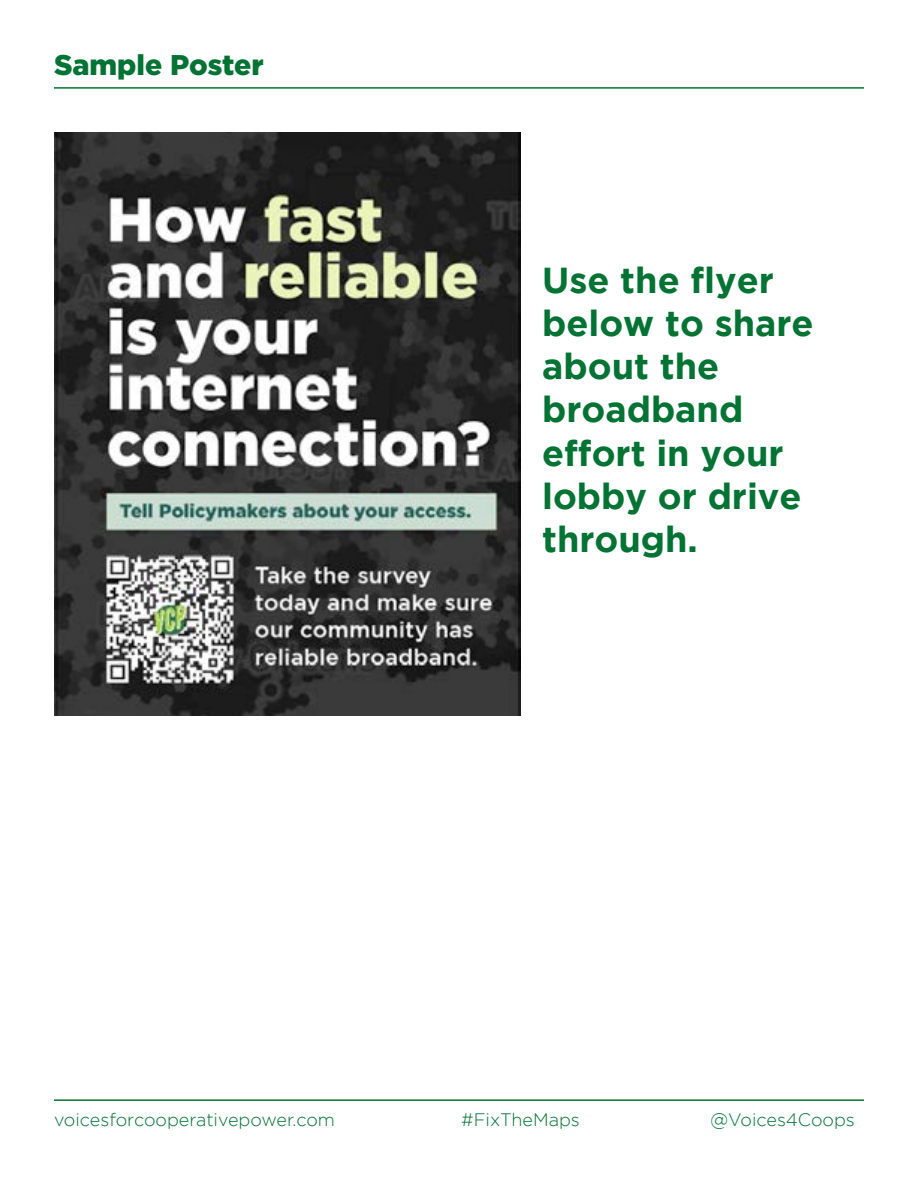
<style>
.page{position:relative;width:918px;height:1188px;background:#fff}
.page>*{position:absolute;margin:0;border:0;box-sizing:border-box;transform-origin:0 0}
.t1{font:700 36px/43.2px "Gotham";color:#037334}
.t2{font:900 28.5px "Gotham";color:#037334}
.t3{font:300 18px "Gotham";color:#037334}
</style>
<div class="page">
<hr style="left:54px;top:1099px;width:810px;height:2px;background:#037334">
<hr style="left:54px;top:87px;width:810px;height:2px;background:#037334">
<img style="left:54px;top:132px;width:467px;height:584px">
<p class="t2" style="left:54px;top:48px;width:211px">Sample Poster</p>
<p class="t1" style="left:542px;top:258px;width:273px">Use the flyer below to share about the broadband effort in your lobby or drive through.</p>
<p class="t3" style="left:54px;top:1110px;width:283px">voicesforcooperativepower.com</p>
<p class="t3" style="left:461px;top:1110px;width:120px">#FixTheMaps</p>
<p class="t3" style="left:711px;top:1110px;width:146px">@Voices4Coops</p>
</div>
